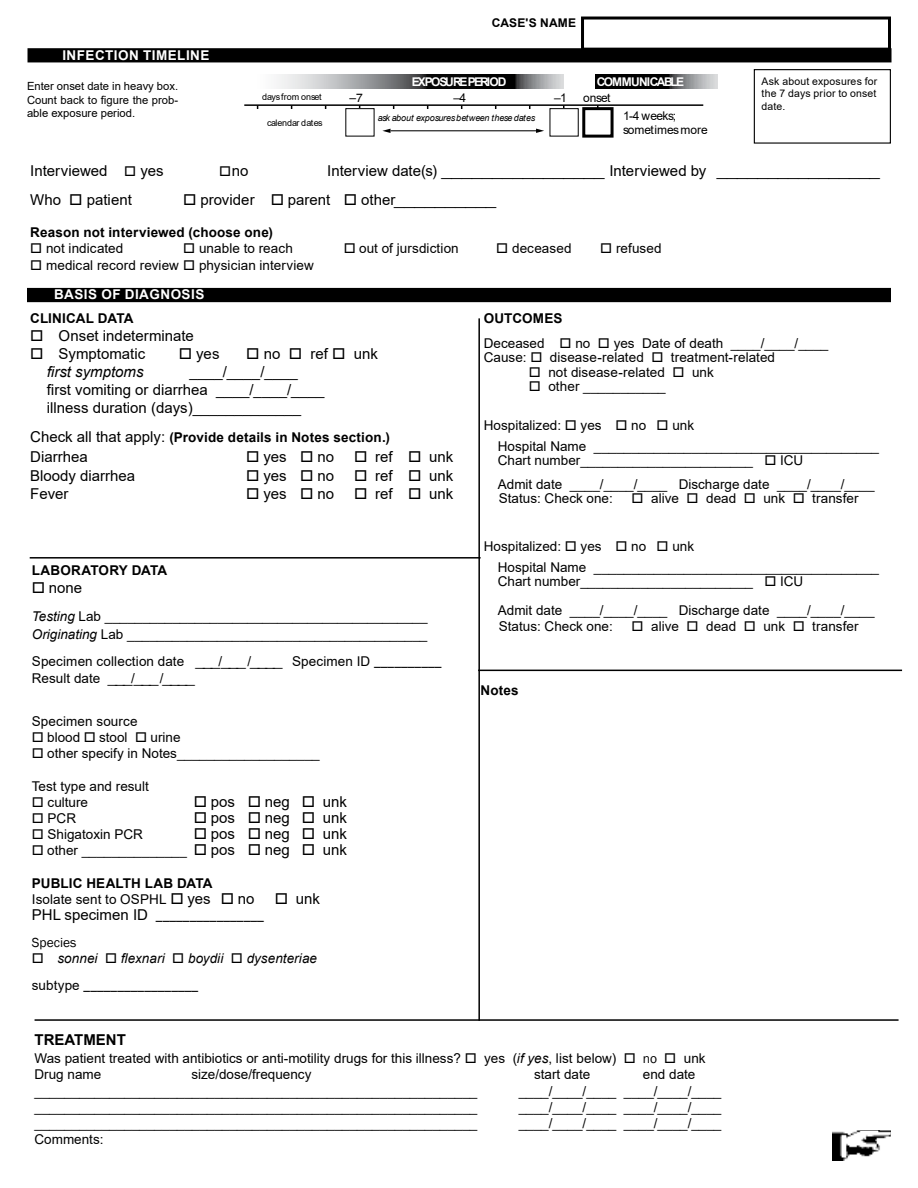
<style>
.page{position:relative;width:918px;height:1188px;background:#fff}
.page>*{position:absolute;margin:0;border:0;box-sizing:border-box;transform-origin:0 0}
.t1{font:15px/18px "Arial";color:#000}
.t2{font:italic 15px "Arial";color:#000}
.t3{font:700 15px "Arial";color:#000}
.t4{font:13.5px/20.7px "Arial";color:#000}
.t5{font:700 13.5px/16.2px "Arial";letter-spacing:.01em;color:#000}
.t6{font:13.5px/27px "Franklin Gothic";color:#000}
.t7{font:italic 13.5px "Arial";letter-spacing:.005em;color:#000}
.t8{font:700 13.5px "Arial";letter-spacing:.035em;color:#fff}
.t9{font:12px/14.2px "Arial";letter-spacing:-.005em;color:#000}
.t10{font:700 12px "Arial";letter-spacing:-.135em;color:#fff}
.t11{font:700 12px "Arial";letter-spacing:-.09em;color:#fff}
.t12{font:700 12px "Arial";letter-spacing:.015em;color:#000}
.t13{font:12px "Helvetica";color:#000}
.t14{font:11.25px/13.5px "Arial";color:#000;text-align:justify}
.t15{font:10.5px/12.6px "Arial";letter-spacing:.015em;color:#000;text-align:justify}
.t16{font:italic 9px "Arial";letter-spacing:-.02em;color:#000}
.t17{font:9px "Arial";letter-spacing:-.005em;color:#000}
.t18{font:9px "Arial";letter-spacing:-.05em;color:#000}
.s1{font-weight:700}
.s2{font-weight:400;font-size:15px}
.s3{font-style:italic}
.s4{font-family:"Franklin Gothic"}
.s5{font-size:15px}
.s6{font-weight:400}
.s7{font-family:"Arial";font-size:15px}
.s8{font-family:"Arial"}
</style>
<div class="page">
<img style="left:832px;top:1130px;width:59px;height:31px">
<div style="left:581px;top:17px;width:310px;height:34px;border:3px solid #000"></div>
<div style="left:28px;top:48px;width:864px;height:14px;background:#000"></div>
<div style="left:27px;top:288px;width:864px;height:14px;background:#000"></div>
<hr style="left:478px;top:318px;width:2px;height:703px;background:#000">
<hr style="left:30px;top:557px;width:451px;height:2px;background:#000">
<hr style="left:478px;top:670px;width:424px;height:1px;background:#000">
<hr style="left:35px;top:1019px;width:864px;height:2px;background:#000">
<div style="left:582px;top:107px;width:32px;height:31px;border:3px solid #000"></div>
<svg style="left:277px;top:75px;width:199px;height:14px;background:#7c7d7f"></svg>
<svg style="left:476px;top:75px;width:87px;height:14px"></svg>
<svg style="left:595px;top:75px;width:122px;height:14px;background:#3a3b3b"></svg>
<hr style="left:244px;top:104px;width:459px;height:2px;background:#000">
<hr style="left:391px;top:130px;width:147px;height:1px;background:#000">
<svg style="left:536px;top:129px;width:8px;height:4px"></svg>
<svg style="left:382px;top:129px;width:9px;height:4px"></svg>
<div style="left:754px;top:69px;width:137px;height:75px;border:1px solid #000"></div>
<p class="t8" style="left:62px;top:46px;width:149px">INFECTION TIMELINE</p>
<p class="t14" style="left:27px;top:79px;width:153px">Enter onset date in heavy box.<br>Count back to figure the prob&shy;able exposure period.</p>
<p class="t12" style="left:492px;top:15px;width:86px">CASE'S NAME</p>
<p class="t10" style="left:412px;top:74px;width:96px">EXPOSURE PERIOD</p>
<p class="t11" style="left:597px;top:74px;width:89px">COMMUNICABLE</p>
<p class="t15" style="left:762px;top:75px;width:117px">Ask about exposures for the 7 days prior to onset date.</p>
<p class="t17" style="left:262px;top:90px;width:61px">days from onset</p>
<p class="t18" style="left:267px;top:116px;width:57px">calendar dates</p>
<p class="t16" style="left:378px;top:112px;width:159px">ask about exposures between these dates</p>
<p class="t9" style="left:454px;top:91px;width:14px">–4</p>
<p class="t9" style="left:554px;top:91px;width:14px">–1</p>
<p class="t9" style="left:583px;top:91px;width:29px">onset</p>
<p class="t13" style="left:349px;top:89px;width:15px">–7</p>
<p class="t9" style="left:623px;top:108px;width:86px">1-4 weeks; sometimes more</p>
<p class="t1" style="left:30px;top:162px;width:135px">Interviewed □ yes</p>
<p class="t1" style="left:219px;top:162px;width:31px">□no</p>
<p class="t1" style="left:327px;top:162px;width:554px">Interview date(s) ________________ Interviewed by ________________</p>
<p class="t1" style="left:30px;top:190px;width:103px">Who □ patient</p>
<p class="t1" style="left:183px;top:190px;width:315px">□ provider □ parent □ other__________</p>
<p class="t5" style="left:30px;top:224px;width:244px">Reason not interviewed (choose one)</p>
<p class="t4" style="left:30px;top:238px;width:95px">□ not indicated</p>
<p class="t4" style="left:183px;top:238px;width:111px">□ unable to reach</p>
<p class="t4" style="left:344px;top:238px;width:117px">□ out of jursdiction</p>
<p class="t4" style="left:496px;top:238px;width:77px">□ deceased</p>
<p class="t4" style="left:600px;top:238px;width:63px">□ refused</p>
<p class="t4" style="left:30px;top:254px;width:285px">□ medical record review □ physician interview</p>
<p class="t8" style="left:54px;top:285px;width:152px">BASIS OF DIAGNOSIS</p>
<p class="t5" style="left:30px;top:311px;width:105px">CLINICAL DATA</p>
<p class="t1" style="left:30px;top:327px;width:165px">□ Onset indeterminate</p>
<p class="t1" style="left:30px;top:345px;width:117px">□ Symptomatic</p>
<p class="t1" style="left:179px;top:345px;width:42px">□ yes</p>
<p class="t1" style="left:246px;top:345px;width:133px">□ no □ ref □ unk</p>
<p class="t2" style="left:47px;top:362px;width:98px">first symptoms</p>
<p class="t4" style="left:484px;top:306px;width:346px;line-height:25px"><span class="s1">OUTCOMES<br></span>Deceased □ no □ yes Date of death ____/____/____</p>
<p class="t4" style="left:484px;top:347px;width:293px">Cause: □ disease-related □ treatment-related</p>
<p class="t4" style="left:529px;top:361px;width:187px">□ not disease-related □ unk</p>
<p class="t4" style="left:529px;top:376px;width:138px">□ other ___________</p>
<p class="t4" style="left:498px;top:415px;width:383px;text-indent:-14px">Hospitalized: □ yes □ no □ unk<br>Hospital Name ______________________________________</p>
<p class="t4" style="left:498px;top:448px;width:378px;line-height:24px">Chart number_______________________ □ ICU<br>Admit date ____/____/____ Discharge date ____/____/____</p>
<p class="t4" style="left:499px;top:488px;width:116px">Status: Check one:</p>
<p class="t4" style="left:632px;top:488px;width:229px">□ alive □ dead □ unk □ transfer</p>
<p class="t4" style="left:498px;top:536px;width:383px;text-indent:-14px">Hospitalized: □ yes □ no □ unk<br>Hospital Name ______________________________________</p>
<p class="t4" style="left:498px;top:567px;width:378px;line-height:28.5px">Chart number_______________________ □ ICU<br>Admit date ____/____/____ Discharge date ____/____/____</p>
<p class="t4" style="left:499px;top:616px;width:116px">Status: Check one:</p>
<p class="t4" style="left:632px;top:616px;width:229px">□ alive □ dead □ unk □ transfer</p>
<p class="t1" style="left:47px;top:363px;width:279px;text-indent:143px">____/____/____ first vomiting or diarrhea ____/____/____ illness duration (days)_____________</p>
<p class="t5" style="left:30px;top:429px;width:361px"><span class="s2">Check all that apply:</span> (Provide details in Notes section.)</p>
<p class="t1" style="left:30px;top:448px;width:59px">Diarrhea</p>
<p class="t1" style="left:246px;top:448px;width:89px">□ yes □ no</p>
<p class="t1" style="left:354px;top:448px;width:101px">□ ref □ unk</p>
<p class="t1" style="left:30px;top:466px;width:107px">Bloody diarrhea</p>
<p class="t1" style="left:246px;top:466px;width:89px">□ yes □ no</p>
<p class="t1" style="left:354px;top:466px;width:101px">□ ref □ unk</p>
<p class="t1" style="left:30px;top:485px;width:40px">Fever</p>
<p class="t1" style="left:246px;top:485px;width:89px">□ yes □ no</p>
<p class="t1" style="left:354px;top:485px;width:101px">□ ref □ unk</p>
<p class="t5" style="left:32px;top:562px;width:137px">LABORATORY DATA</p>
<p class="t1" style="left:32px;top:578px;width:52px">□ none</p>
<p class="t4" style="left:32px;top:608px;width:397px;line-height:18px"><span class="s3">Testing</span> Lab ___________________________________________<br><span class="s3">Originating</span> Lab ________________________________________</p>
<p class="t4" style="left:32px;top:653px;width:411px;line-height:16.2px">Specimen collection date ___/___ /____ Specimen ID <span class="s4">__________<br></span>Result date ___/___ /____</p>
<p class="t4" style="left:32px;top:711px;width:107px">Specimen source</p>
<p class="t4" style="left:32px;top:727px;width:150px">□ blood □ stool □ urine</p>
<p class="t4" style="left:32px;top:743px;width:289px">□ other specify in Notes___________________</p>
<p class="t4" style="left:32px;top:775px;width:119px">Test type and result</p>
<p class="t4" style="left:32px;top:792px;width:58px">□ culture</p>
<p class="t1" style="left:194px;top:792px;width:155px">□ pos □ neg □ unk</p>
<p class="t4" style="left:32px;top:808px;width:46px">□ PCR</p>
<p class="t1" style="left:194px;top:809px;width:155px">□ pos □ neg □ unk</p>
<p class="t4" style="left:32px;top:824px;width:113px">□ Shigatoxin PCR</p>
<p class="t1" style="left:194px;top:825px;width:155px">□ pos □ neg □ unk</p>
<p class="t4" style="left:32px;top:840px;width:317px">□ other ______________ □ <span class="s5">pos</span> □ <span class="s5">neg</span> □ <span class="s5">unk</span></p>
<p class="t5" style="left:32px;top:875px;width:224px">PUBLIC HEALTH LAB DATA<br><span class="s6">Isolate sent to OSPHL</span> □ <span class="s2">yes</span> □ <span class="s2">no</span></p>
<p class="t5" style="left:481px;top:682px;width:40px">Notes</p>
<p class="t1" style="left:275px;top:890px;width:47px">□ unk</p>
<p class="t6" style="left:32px;top:902px;width:234px"><span class="s7">PHL specimen ID</span> ________________<br>Species</p>
<p class="t7" style="left:32px;top:950px;width:287px">□ sonnei □ flexnari □ boydii □ dysenteriae</p>
<p class="t6" style="left:32px;top:973px;width:168px"><span class="s8">subtype</span> _________________</p>
<p class="t3" style="left:35px;top:1029px;width:93px">TREATMENT</p>
<p class="t4" style="left:35px;top:1050px;width:673px;line-height:16.2px">Was patient treated with antibiotics or anti-motility drugs for this illness? □ yes (<span class="s3">if yes</span>, list below) □ <span class="s4">no</span> □ unk<br>Drug name</p>
<p class="t4" style="left:191px;top:1064px;width:122px">size/dose/frequency</p>
<p class="t4" style="left:534px;top:1064px;width:58px">start date</p>
<p class="t4" style="left:643px;top:1064px;width:54px">end date</p>
<p class="t4" style="left:35px;top:1080px;width:444px">___________________________________________________________</p>
<p class="t4" style="left:519px;top:1080px;width:204px">____/____/____ ____/____/____</p>
<p class="t4" style="left:35px;top:1097px;width:444px">___________________________________________________________</p>
<p class="t4" style="left:519px;top:1097px;width:204px">____/____/____ ____/____/____</p>
<p class="t4" style="left:35px;top:1113px;width:444px">___________________________________________________________</p>
<p class="t4" style="left:519px;top:1113px;width:204px">____/____/____ ____/____/____</p>
<p class="t4" style="left:35px;top:1129px;width:71px">Comments:</p>
</div>
